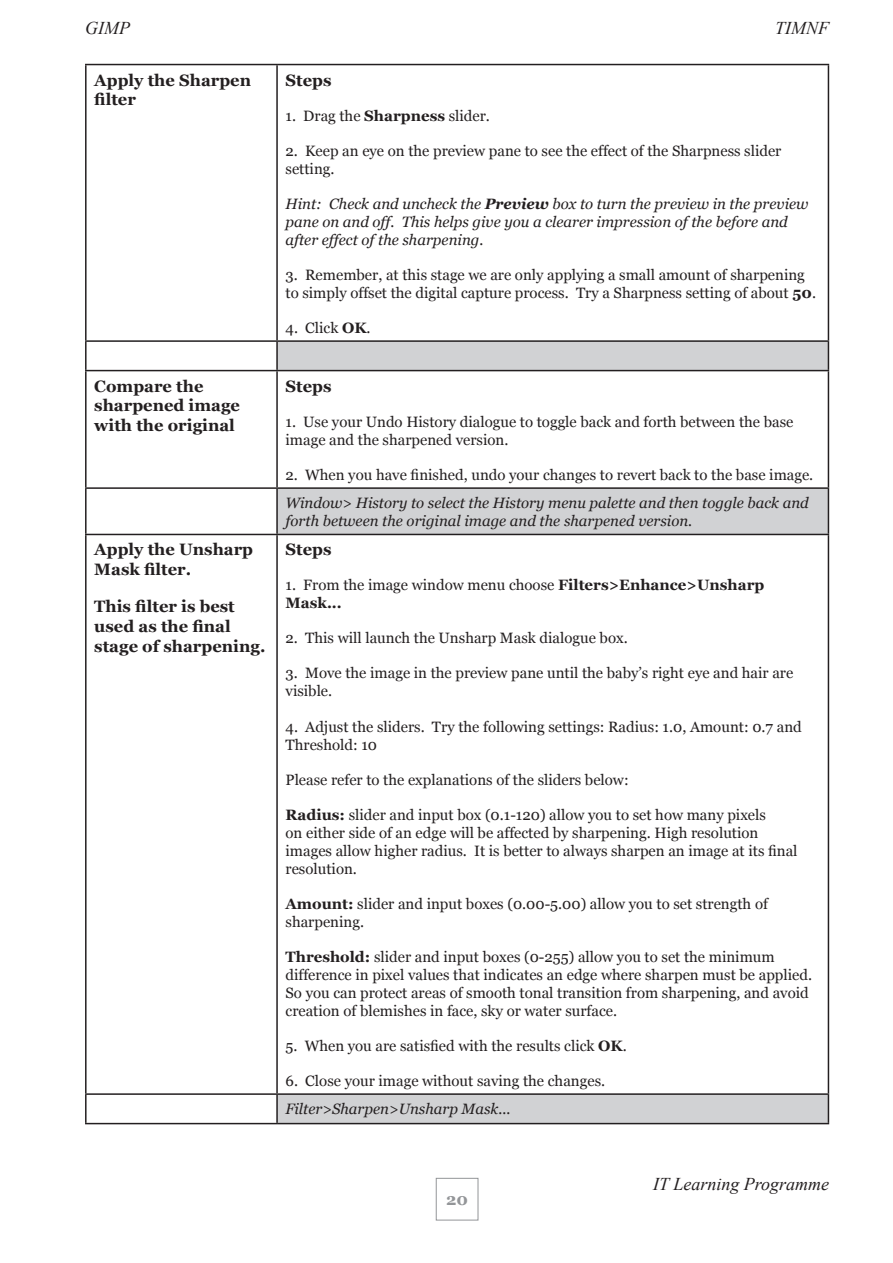
<style>
.page{position:relative;width:893px;height:1263px;background:#fff}
.page>*{position:absolute;margin:0;border:0;box-sizing:border-box;transform-origin:0 0}
.t1{font:italic 18px "Times New Roman";color:#231f20}
.heading_03{font:700 16.5px/19.8px "Georgia";color:#231f20}
.t2{font:700 16.5px "Georgia";color:#939598}
.paragraph{font:15px/18px "Georgia";color:#231f20}
.paragraph-2{font:italic 15px/18px "Georgia";color:#231f20}
.annotation_01{font:italic 15px/18px "Georgia";color:#231f20}
.s1{font-weight:700}
</style>
<div class="page">
<div style="left:436px;top:1178px;width:42px;height:42px;border:1px solid #939598"></div>
<svg style="left:278px;top:342px;width:550px;height:781px"></svg>
<hr style="left:85px;top:64px;width:192px;height:1px;background:#231f20">
<hr style="left:85px;top:65px;width:2px;height:275px;background:#231f20">
<hr style="left:277px;top:64px;width:552px;height:1px;background:#231f20">
<hr style="left:276px;top:65px;width:2px;height:275px;background:#231f20">
<hr style="left:828px;top:65px;width:1px;height:275px;background:#231f20">
<hr style="left:85px;top:371px;width:2px;height:116px;background:#231f20">
<hr style="left:276px;top:371px;width:2px;height:116px;background:#231f20">
<hr style="left:828px;top:371px;width:1px;height:116px;background:#231f20">
<hr style="left:85px;top:487px;width:192px;height:2px;background:#231f20">
<hr style="left:85px;top:489px;width:2px;height:45px;background:#231f20">
<hr style="left:277px;top:487px;width:552px;height:2px;background:#231f20">
<hr style="left:276px;top:489px;width:2px;height:45px;background:#231f20">
<hr style="left:828px;top:489px;width:1px;height:45px;background:#231f20">
<hr style="left:85px;top:534px;width:192px;height:1px;background:#231f20">
<hr style="left:85px;top:535px;width:2px;height:558px;background:#231f20">
<hr style="left:277px;top:534px;width:552px;height:1px;background:#231f20">
<hr style="left:276px;top:535px;width:2px;height:558px;background:#231f20">
<hr style="left:828px;top:535px;width:1px;height:558px;background:#231f20">
<hr style="left:85px;top:1093px;width:192px;height:2px;background:#231f20">
<hr style="left:85px;top:1095px;width:2px;height:28px;background:#231f20">
<hr style="left:277px;top:1093px;width:552px;height:2px;background:#231f20">
<hr style="left:276px;top:1095px;width:2px;height:28px;background:#231f20">
<svg style="left:828px;top:1095px;width:1px;height:28px"></svg>
<hr style="left:85px;top:1123px;width:192px;height:1px;background:#231f20">
<hr style="left:277px;top:1123px;width:552px;height:1px;background:#231f20">
<hr style="left:85px;top:340px;width:192px;height:2px;background:#231f20">
<hr style="left:85px;top:342px;width:2px;height:28px;background:#231f20">
<hr style="left:277px;top:340px;width:552px;height:2px;background:#231f20">
<hr style="left:276px;top:342px;width:2px;height:28px;background:#231f20">
<svg style="left:828px;top:342px;width:1px;height:28px"></svg>
<hr style="left:85px;top:370px;width:192px;height:1px;background:#231f20">
<hr style="left:277px;top:370px;width:552px;height:1px;background:#231f20">
<p class="t1" style="left:85px;top:15px;width:46px">GIMP</p>
<p class="t1" style="left:775px;top:15px;width:56px">TIMNF</p>
<p class="heading_03" style="left:94px;top:70px;width:158px">Apply the Sharpen filter</p>
<p class="heading_03" style="left:286px;top:70px;width:48px">Steps</p>
<p class="paragraph" style="left:286px;top:107px;width:206px">1. Drag the <span class="s1">Sharpness</span> slider.</p>
<p class="paragraph" style="left:286px;top:142px;width:497px">2. Keep an eye on the preview pane to see the effect of the Sharpness slider setting.</p>
<p class="paragraph-2" style="left:286px;top:194px;width:524px">Hint: Check and uncheck the <span class="s1">Preview</span> box to turn the preview in the preview pane on and off. This helps give you a clearer impression of the before and after effect of the sharpening.</p>
<p class="paragraph" style="left:286px;top:266px;width:532px">3. Remember, at this stage we are only applying a small amount of sharpening to simply offset the digital capture process. Try a Sharpness setting of about <span class="s1">50</span>.</p>
<p class="paragraph" style="left:286px;top:319px;width:87px">4. Click <span class="s1">OK</span>.</p>
<p class="heading_03" style="left:94px;top:376px;width:147px">Compare the sharpened image with the original</p>
<p class="heading_03" style="left:286px;top:376px;width:48px">Steps</p>
<p class="paragraph" style="left:286px;top:413px;width:509px">1. Use your Undo History dialogue to toggle back and forth between the base image and the sharpened version.</p>
<p class="paragraph" style="left:286px;top:466px;width:529px">2. When you have finished, undo your changes to revert back to the base image.</p>
<p class="annotation_01" style="left:286px;top:494px;width:525px">Window&gt; History to select the History menu palette and then toggle back and forth between the original image and the sharpened version.</p>
<p class="heading_03" style="left:94px;top:540px;width:160px">Apply the Unsharp<br>Mask filter.</p>
<p class="heading_03" style="left:94px;top:596px;width:173px">This filter is best used as the final stage of sharpening.</p>
<p class="heading_03" style="left:286px;top:540px;width:48px">Steps</p>
<p class="paragraph" style="left:286px;top:577px;width:480px">1. From the image window menu choose <span class="s1">Filters&gt;Enhance&gt;Unsharp<br>Mask...</span></p>
<p class="paragraph" style="left:286px;top:630px;width:344px">2. This will launch the Unsharp Mask dialogue box.</p>
<p class="paragraph" style="left:286px;top:665px;width:509px">3. Move the image in the preview pane until the baby’s right eye and hair are visible.</p>
<p class="paragraph" style="left:286px;top:718px;width:518px">4. Adjust the sliders. Try the following settings: Radius: 1.0, Amount: 0.7 and<br>Threshold: 10</p>
<p class="paragraph" style="left:286px;top:771px;width:345px">Please refer to the explanations of the sliders below:</p>
<p class="paragraph" style="left:286px;top:806px;width:513px"><span class="s1">Radius:</span> slider and input box (0.1-120) allow you to set how many pixels<br>on either side of an edge will be affected by sharpening. High resolution images allow higher radius. It is better to always sharpen an image at its final resolution.</p>
<p class="paragraph" style="left:286px;top:895px;width:484px"><span class="s1">Amount:</span> slider and input boxes (0.00-5.00) allow you to set strength of sharpening.</p>
<p class="paragraph" style="left:286px;top:948px;width:528px"><span class="s1">Threshold:</span> slider and input boxes (0-255) allow you to set the minimum difference in pixel values that indicates an edge where sharpen must be applied.<br>So you can protect areas of smooth tonal transition from sharpening, and avoid creation of blemishes in face, sky or water surface.</p>
<p class="paragraph" style="left:286px;top:1037px;width:343px">5. When you are satisfied with the results click <span class="s1">OK</span>.</p>
<p class="paragraph" style="left:286px;top:1072px;width:321px">6. Close your image without saving the changes.</p>
<p class="annotation_01" style="left:286px;top:1100px;width:227px">Filter&gt;Sharpen&gt;Unsharp Mask...</p>
<p class="t2" style="left:446px;top:1189px;width:23px">20</p>
<p class="t1" style="left:653px;top:1172px;width:178px">IT Learning Programme</p>
</div>
